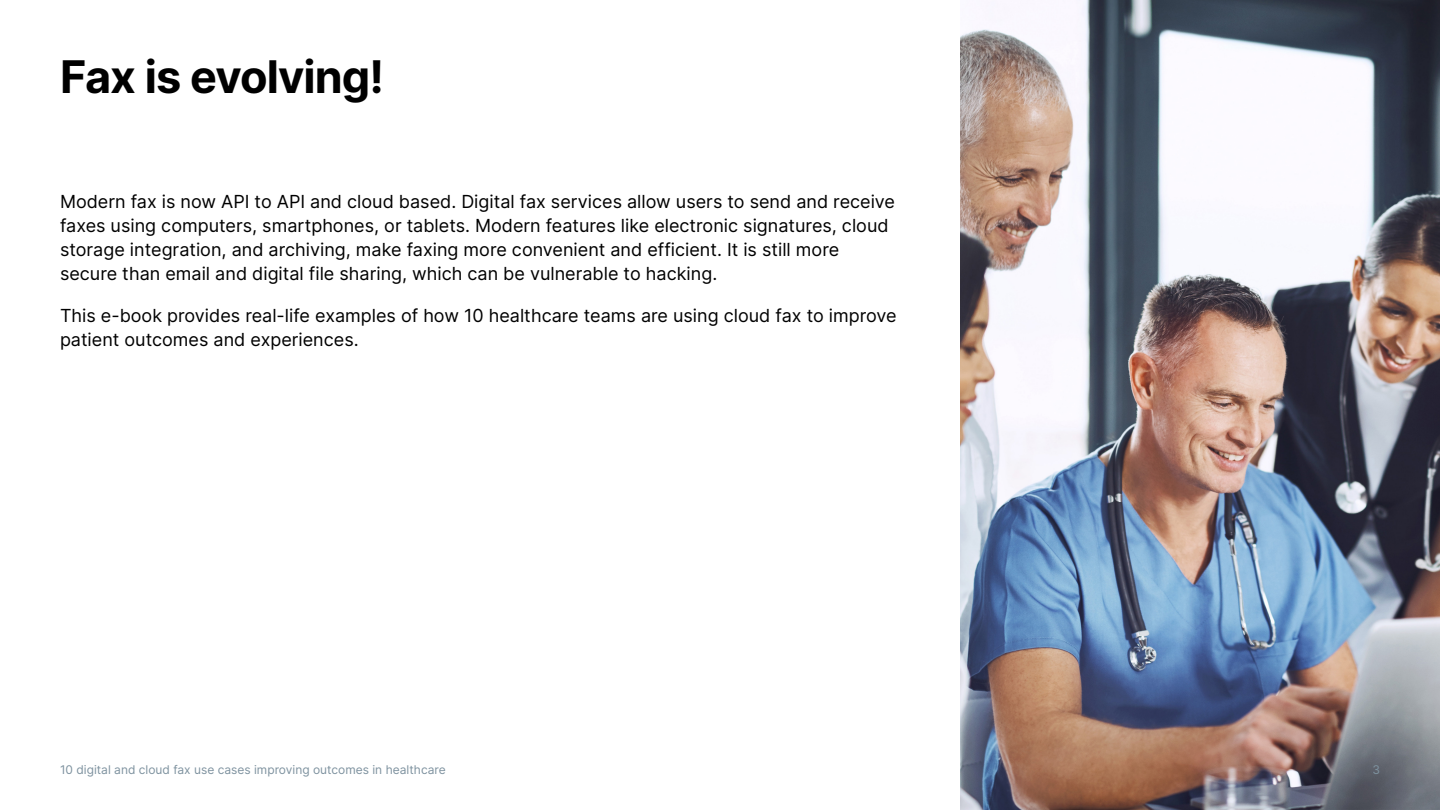
<style>
.page{position:relative;width:1440px;height:810px;background:#fff}
.page>*{position:absolute;margin:0;border:0;box-sizing:border-box;transform-origin:0 0}
.H2_Heading{font:700 45px "Inter";letter-spacing:-.02em;color:#000}
.Body{font:18px/24px "Inter";color:#000}
.t1{font:12px "Inter";color:#7e929f}
</style>
<div class="page">
<img style="left:960px;top:0;width:480px;height:810px">
<h2 class="H2_Heading" style="left:60px;top:44px;width:326px">Fax is evolving!</h2>
<p class="Body" style="left:60px;top:189px;width:837px">Modern fax is now API to API and cloud based. Digital fax services allow users to send and receive faxes using computers, smartphones, or tablets. Modern features like electronic signatures, cloud storage integration, and archiving, make faxing more convenient and efficient. It is still more secure than email and digital file sharing, which can be vulnerable to hacking.</p>
<p class="Body" style="left:60px;top:303px;width:838px">This e-book provides real-life examples of how 10 healthcare teams are using cloud fax to improve patient outcomes and experiences.</p>
<p class="t1" style="left:60px;top:761px;width:387px">10 digital and cloud fax use cases improving outcomes in healthcare</p>
<p class="t1" style="left:1372px;top:761px;width:9px">3</p>
</div>
